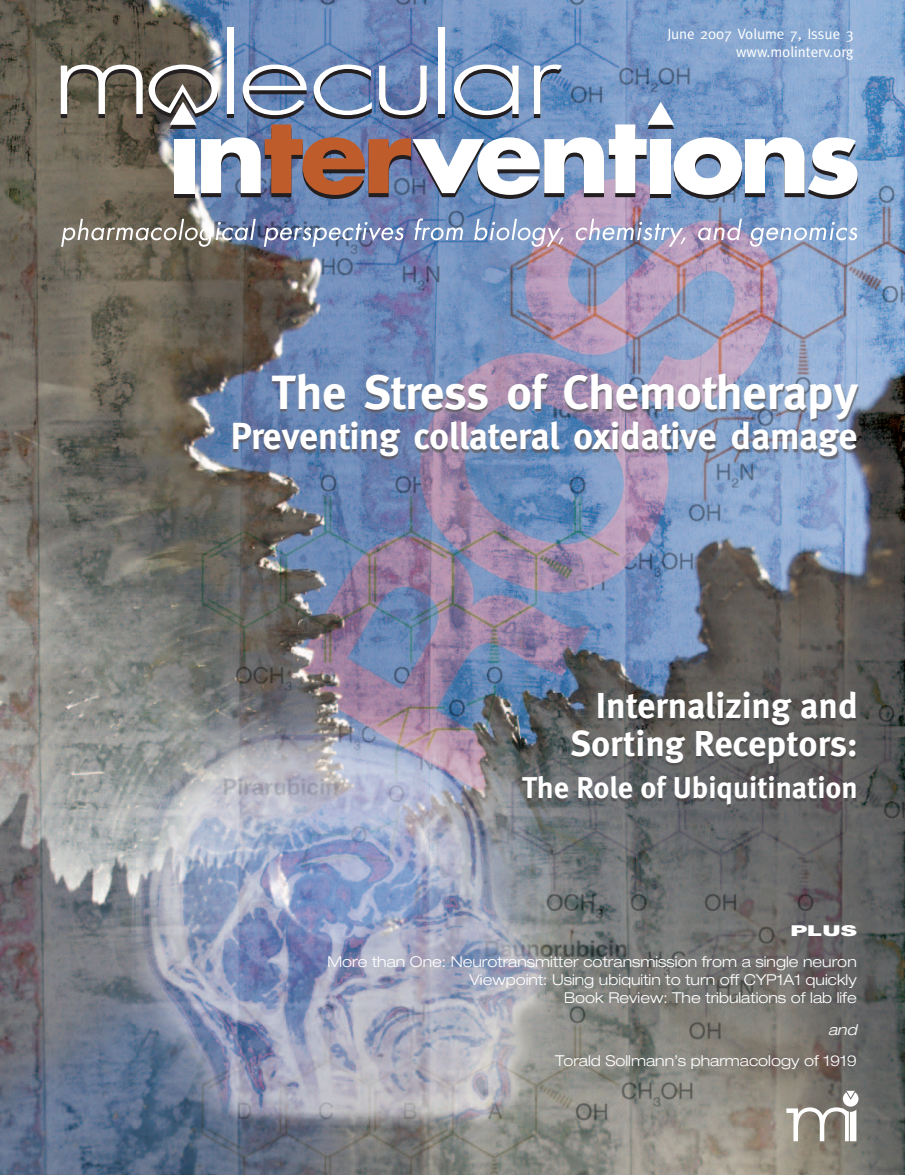
<style>
.page{position:relative;width:905px;height:1175px;background:#fff}
.page>*{position:absolute;margin:0;border:0;box-sizing:border-box;transform-origin:0 0}
.t1{font:700 48px "Meta";color:#fff}
.t2{font:700 37.5px "Meta";color:#fff}
.t3{font:700 36px/37.5px "Meta";color:#fff;text-align:right}
.t4{font:700 30px "Meta";color:#fff}
.t5{font:300 expanded 15px/18px "Helvetica Neue";color:#fff;text-align:right}
.t6{font:15px/18px "Meta";color:#fff;text-align:right}
.t7{font:900 15px "Helvetica Neue";color:#fff;scale:1.6 1}
.t8{font:italic 300 expanded 15px "Helvetica Neue";color:#fff}
</style>
<div class="page">
<img style="left:0;top:0;width:904px;height:1174px">
<img style="left:61px;top:219px;width:195px;height:28px">
<svg style="left:264px;top:222px;width:139px;height:25px;background:#8294b9"></svg>
<svg style="left:414px;top:218px;width:49px;height:22px"></svg>
<svg style="left:474px;top:219px;width:89px;height:28px;background:#9aa7c9"></svg>
<svg style="left:575px;top:219px;width:110px;height:28px;background:#a4a9c9"></svg>
<svg style="left:698px;top:219px;width:44px;height:21px"></svg>
<svg style="left:750px;top:222px;width:107px;height:25px;background:#9db5d6"></svg>
<div style="left:227px;top:28px;width:7px;height:86px;background:#fff"></div>
<div style="left:438px;top:28px;width:6px;height:86px;background:#fff"></div>
<svg style="left:61px;top:65px;width:796px;height:134px"></svg>
<svg style="left:786px;top:1090px;width:72px;height:51px"></svg>
<img style="left:232px;top:375px;width:627px;height:86px">
<img style="left:520px;top:693px;width:337px;height:116px">
<p class="t6" style="left:667px;top:25px;width:188px">June 2007 Volume 7, Issue 3 www.molinterv.org</p>
<h1 class="t1" style="left:272px;top:375px;width:587px">The Stress of Chemotherapy</h1>
<h2 class="t2" style="left:231px;top:423px;width:628px">Preventing collateral oxidative damage</h2>
<h3 class="t3" style="left:570px;top:689px;width:289px">Internalizing and<br>Sorting Receptors:</h3>
<h3 class="t4" style="left:522px;top:775px;width:337px">The Role of Ubiquitination</h3>
<p class="t7" style="left:790px;top:925px;width:43px">PLUS</p>
<p class="t5" style="left:327px;top:954px;width:531px">More than One: Neurotransmitter cotransmission from a single neuron<br>Viewpoint: Using ubiquitin to turn off CYP1A1 quickly<br>Book Review: The tribulations of lab life</p>
<p class="t8" style="left:828px;top:1023px;width:30px">and</p>
<p class="t5" style="left:555px;top:1053px;width:303px">Torald Sollmann’s pharmacology of 1919</p>
</div>
